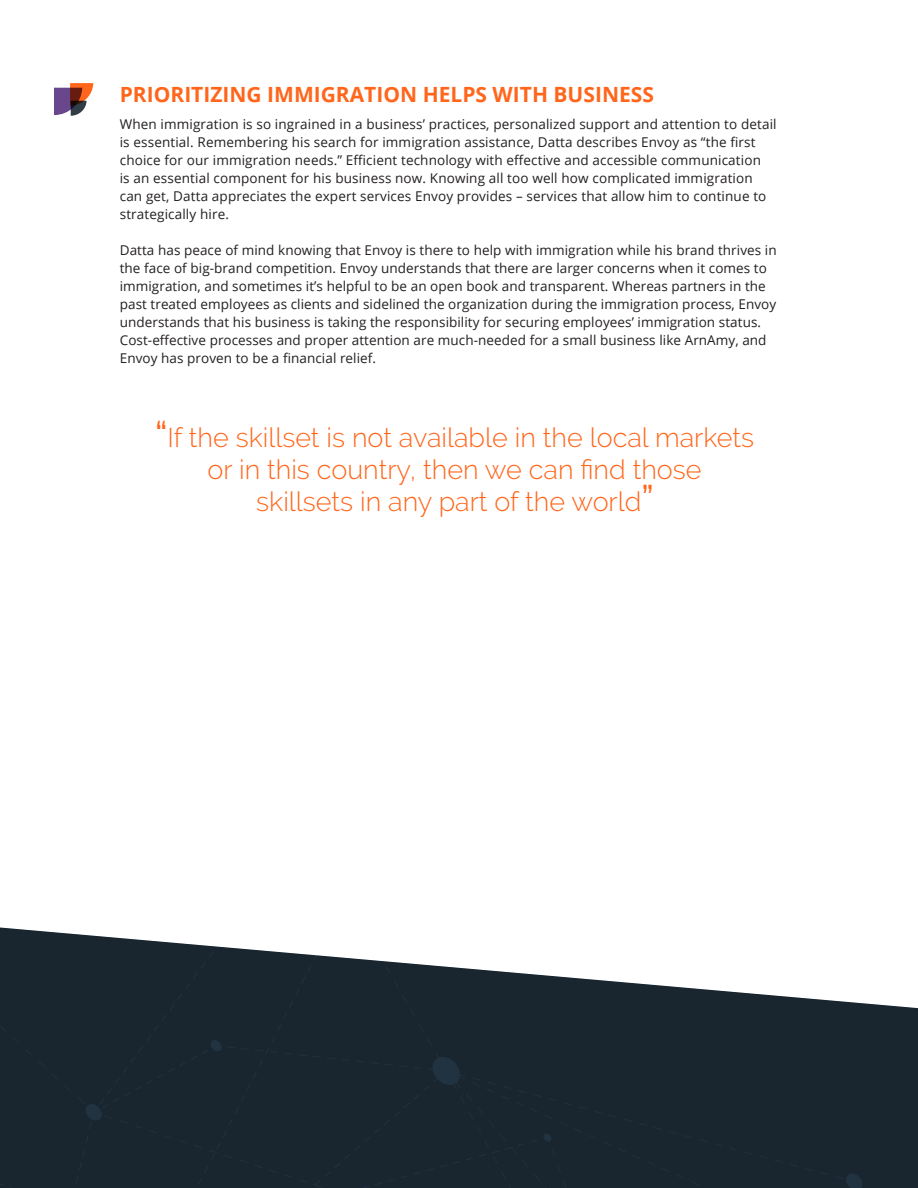
<style>
.page{position:relative;width:918px;height:1188px;background:#fff}
.page>*{position:absolute;margin:0;border:0;box-sizing:border-box;transform-origin:0 0}
.t1{font:300 27px/32.4px "Raleway";color:#ff661c;text-align:center}
.t2{font:700 21px "Open Sans";color:#ff661c}
.t3{font:13.5px/18px "Open Sans";letter-spacing:.005em;color:#231f20}
.s1{font-weight:500;font-size:36px}
</style>
<div class="page">
<svg style="left:0;top:927px;width:918px;height:148px"></svg>
<div style="left:890px;top:1075px;width:28px;height:113px;background:#192630"></div>
<svg style="left:0;top:928px;width:890px;height:260px;background:#3b464e"></svg>
<svg style="left:54px;top:83px;width:39px;height:33px"></svg>
<p class="t2" style="left:120px;top:79px;width:536px">PRIORITIZING IMMIGRATION HELPS WITH BUSINESS</p>
<p class="t3" style="left:120px;top:115px;width:658px">When immigration is so ingrained in a business’ practices, personalized support and attention to detail is essential. Remembering his search for immigration assistance, Datta describes Envoy as “the first choice for our immigration needs.” Efficient technology with effective and accessible communication<br>is an essential component for his business now. Knowing all too well how complicated immigration can get, Datta appreciates the expert services Envoy provides – services that allow him to continue to strategically hire.</p>
<p class="t3" style="left:120px;top:241px;width:658px">Datta has peace of mind knowing that Envoy is there to help with immigration while his brand thrives in the face of big-brand competition. Envoy understands that there are larger concerns when it comes to immigration, and sometimes it’s helpful to be an open book and transparent. Whereas partners in the past treated employees as clients and sidelined the organization during the immigration process, Envoy understands that his business is taking the responsibility for securing employees’ immigration status.<br>Cost-effective processes and proper attention are much-needed for a small business like ArnAmy, and Envoy has proven to be a financial relief.</p>
<p class="t1" style="left:155px;top:421px;width:600px"><span class="s1">“</span>If the skillset is not available in the local markets or in this country, then we can find those<br>skillsets in any part of the world<span class="s1">”</span></p>
</div>
